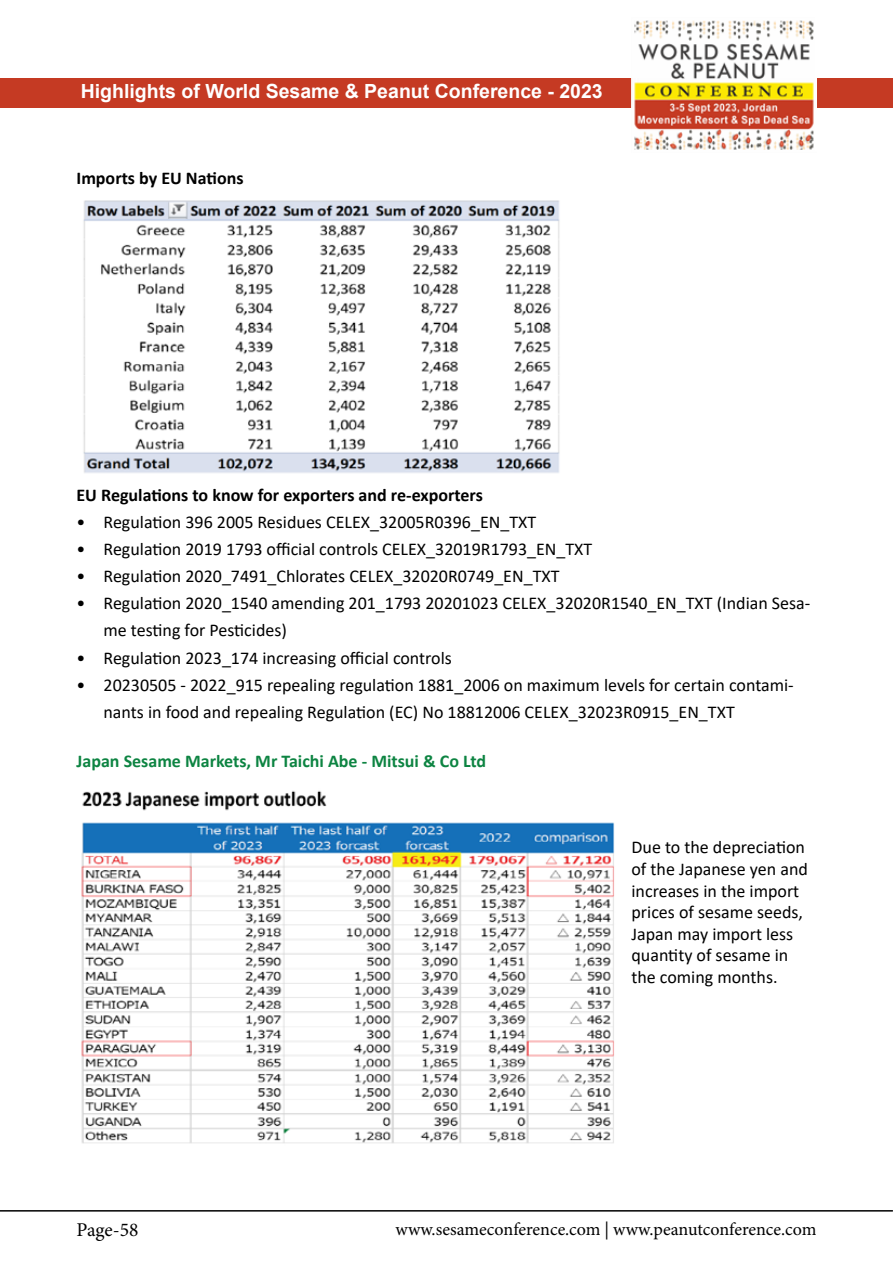
<style>
.page{position:relative;width:893px;height:1263px;background:#fff}
.page>*{position:absolute;margin:0;border:0;box-sizing:border-box;transform-origin:0 0}
.t1{font:700 19.5px "Arial";color:#fff}
.t2{font:19.5px "Minion Pro";letter-spacing:-.005em;color:#000}
.t3{font:18px/21.6px "Calibri";color:#000}
.t4{font:700 18px "Calibri";color:#000}
.t5{font:18px "Minion Pro";color:#000}
.t6{font:700 18px "Calibri";color:#0d8442}
</style>
<div class="page">
<div style="left:0;top:78px;width:892px;height:30px;background:#c53a23"></div>
<hr style="left:0;top:1210px;width:893px;height:1px;background:#000">
<img style="left:632px;top:20px;width:184px;height:130px">
<img style="left:81px;top:790px;width:534px;height:354px">
<img style="left:83px;top:200px;width:477px;height:273px">
<p class="t1" style="left:81px;top:78px;width:523px">Highlights of World Sesame &amp; Peanut Conference - 2023</p>
<p class="t4" style="left:77px;top:165px;width:169px">Imports by EU Nations</p>
<p class="t4" style="left:77px;top:483px;width:408px">EU Regulations to know for exporters and re-exporters</p>
<p class="t3" style="left:77px;top:511px;width:461px">• Regulation 396 2005 Residues CELEX_32005R0396_EN_TXT</p>
<p class="t3" style="left:77px;top:538px;width:517px">• Regulation 2019 1793 official controls CELEX_32019R1793_EN_TXT</p>
<p class="t3" style="left:77px;top:565px;width:484px">• Regulation 2020_7491_Chlorates CELEX_32020R0749_EN_TXT</p>
<p class="t3" style="left:104px;top:589px;width:708px;line-height:27px;text-indent:-27px">• Regulation 2020_1540 amending 201_1793 20201023 CELEX_32020R1540_EN_TXT (Indian Sesa&shy;me testing for Pesticides)</p>
<p class="t3" style="left:77px;top:646px;width:377px">• Regulation 2023_174 increasing official controls</p>
<p class="t3" style="left:104px;top:670px;width:692px;line-height:27px;text-indent:-27px">• 20230505 - 2022_915 repealing regulation 1881_2006 on maximum levels for certain contami&shy;nants in food and repealing Regulation (EC) No 18812006 CELEX_32023R0915_EN_TXT</p>
<p class="t6" style="left:77px;top:748px;width:411px">Japan Sesame Markets, Mr Taichi Abe - Mitsui &amp; Co Ltd</p>
<p class="t3" style="left:631px;top:836px;width:178px">Due to the depreciation of the Japanese yen and increases in the import prices of sesame seeds,<br>Japan may import less quantity of sesame in the coming months.</p>
<p class="t2" style="left:77px;top:1216px;width:63px">Page-58</p>
<p class="t5" style="left:395px;top:1217px;width:422px">www.sesameconference.com | www.peanutconference.com</p>
</div>
